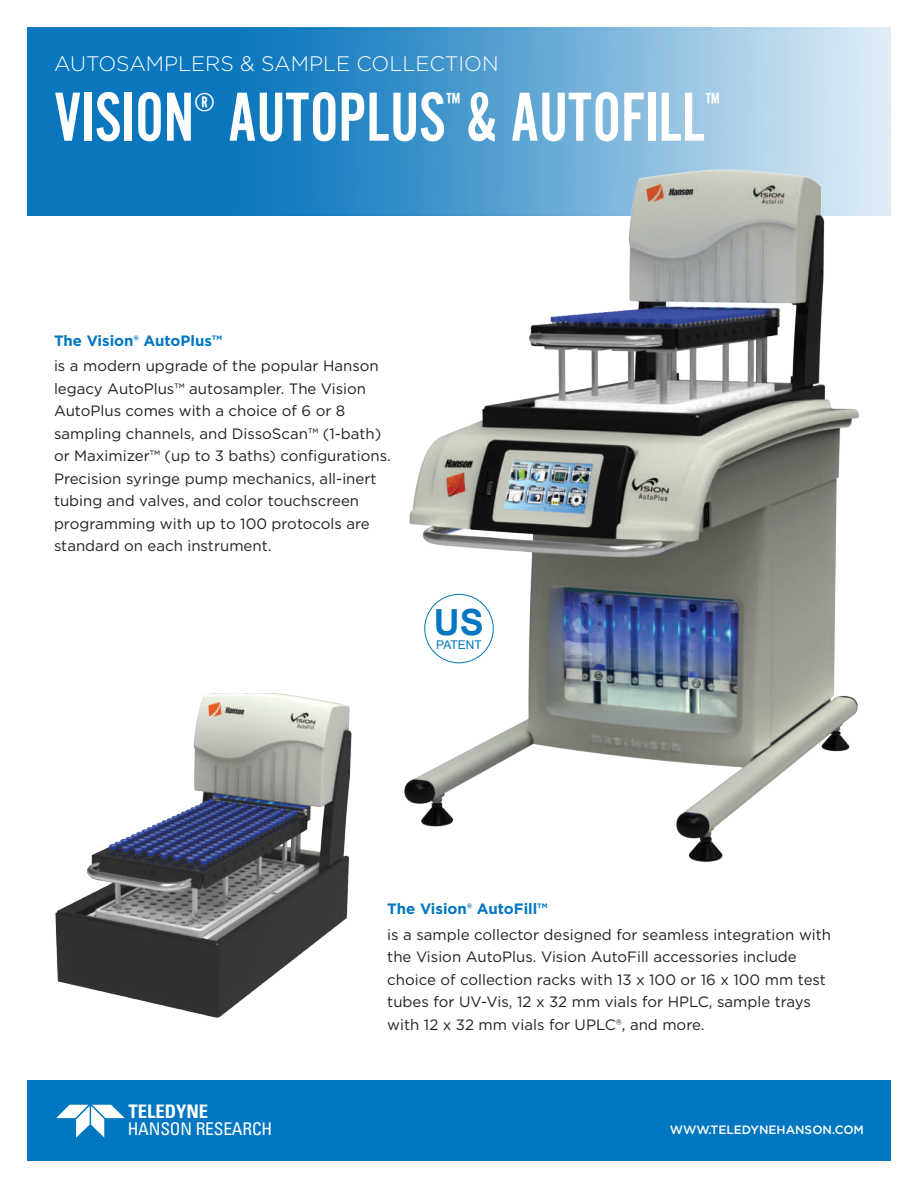
<style>
.page{position:relative;width:918px;height:1188px;background:#fff}
.page>*{position:absolute;margin:0;border:0;box-sizing:border-box;transform-origin:0 0}
.t1{font:72px "Alternate Gothic LT No 2";color:#fff}
.t2{font:700 36px "Arial";color:#0077c0}
.t3{font:27px "Alternate Gothic LT No 2";color:#fff}
.t4{font:300 21px "Gotham";color:#fff}
.t5{font:700 condensed 18.6px "Univers";color:#fff}
.t6{font:condensed 17.55px "Univers";letter-spacing:-.01em;color:#fff}
.t7{font:15px/22.5px "Gotham";color:#231f20}
.t8{font:700 15px "Gotham";color:#0077c0}
.t9{font:500 12px "Gotham";color:#fff}
.t10{font:12px "Arial";color:#0077c0}
</style>
<div class="page">
<img style="left:27px;top:27px;width:864px;height:189px">
<img style="left:393px;top:163px;width:471px;height:699px">
<div style="left:27px;top:1080px;width:864px;height:81px;background:#0077c0"></div>
<svg style="left:56px;top:1105px;width:69px;height:33px"></svg>
<img style="left:55px;top:693px;width:297px;height:325px">
<h3 class="t4" style="left:54px;top:50px;width:446px">AUTOSAMPLERS &amp; SAMPLE COLLECTION</h3>
<h1 class="t1" style="left:54px;top:80px;width:142px">VISION</h1>
<h3 class="t3" style="left:194px;top:88px;width:22px">®</h3>
<h1 class="t1" style="left:228px;top:80px;width:479px">AUTOPLUS &amp; AUTOFILL</h1>
<h3 class="t3" style="left:446px;top:88px;width:16px">™</h3>
<h3 class="t3" style="left:705px;top:88px;width:16px">™</h3>
<p class="t8" style="left:54px;top:330px;width:170px">The Vision® AutoPlus™</p>
<p class="t7" style="left:54px;top:355px;width:338px">is a modern upgrade of the popular Hanson legacy AutoPlus™ autosampler. The Vision AutoPlus comes with a choice of 6 or 8 sampling channels, and DissoScan™ (1-bath) or Maximizer™ (up to 3 baths) configurations.<br>Precision syringe pump mechanics, all-inert tubing and valves, and color touchscreen programming with up to 100 protocols are standard on each instrument.</p>
<h2 class="t2" style="left:434px;top:598px;width:52px">US</h2>
<p class="t10" style="left:436px;top:637px;width:47px">PATENT</p>
<p class="t8" style="left:387px;top:899px;width:162px">The Vision® AutoFill™</p>
<p class="t7" style="left:387px;top:923px;width:445px">is a sample collector designed for seamless integration with the Vision AutoPlus. Vision AutoFill accessories include choice of collection racks with 13 x 100 or 16 x 100 mm test tubes for UV-Vis, 12 x 32 mm vials for HPLC, sample trays with 12 x 32 mm vials for UPLC®, and more.</p>
<p class="t5" style="left:129px;top:1100px;width:81px">TELEDYNE</p>
<p class="t6" style="left:128px;top:1117px;width:146px">HANSON RESEARCH</p>
<p class="t9" style="left:670px;top:1122px;width:196px">WWW.TELEDYNEHANSON.COM</p>
</div>
